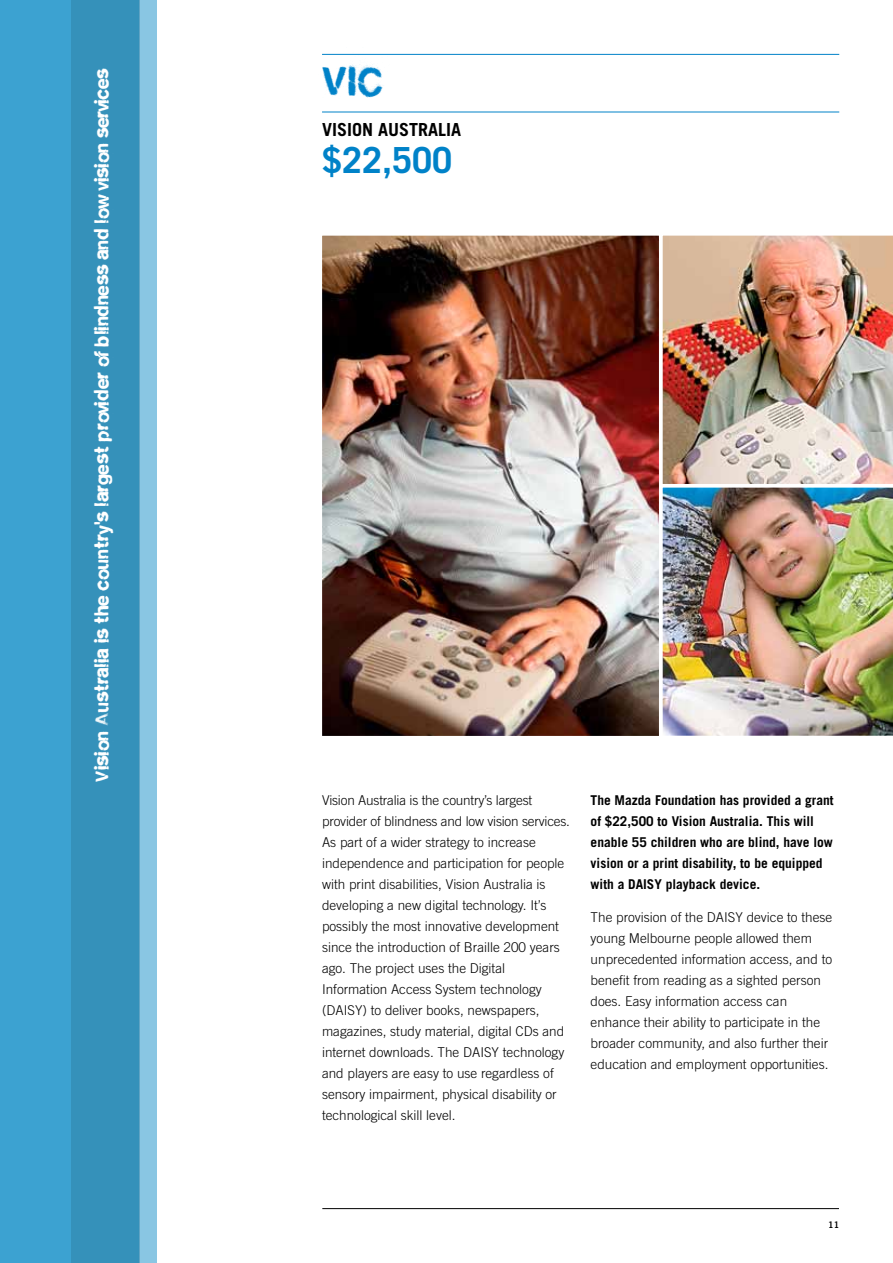
<style>
.page{position:relative;width:893px;height:1263px;background:#fff}
.page>*{position:absolute;margin:0;border:0;box-sizing:border-box;transform-origin:0 0}
.t1{font:46.5px "cityburn";color:#0082c8}
.t2{font:700 36px "Trade Gothic";color:#0082c8}
.t3{font:21px "cityburn";color:#fff}
.t4{font:700 18px "Trade Gothic";color:#000}
.t5{font:300 13.5px/21px "Trade Gothic";color:#000}
.t6{font:700 13.5px/21px "Trade Gothic";color:#000}
.t7{font:9px "Trade Gothic Bold Two";color:#000}
</style>
<div class="page">
<div style="left:0;top:0;width:156px;height:1263px;background:#3ca2d1"></div>
<hr style="left:322px;top:1208px;width:517px;height:1px;background:#000">
<hr style="left:322px;top:54px;width:517px;height:1px;background:#0082c8">
<hr style="left:322px;top:112px;width:517px;height:1px;background:#0082c8">
<div style="left:139px;top:0;width:17px;height:1263px;background:#89c6e3"></div>
<div style="left:71px;top:0;width:68px;height:1263px;background:#3591ba"></div>
<img style="left:662px;top:487px;width:231px;height:249px">
<img style="left:662px;top:235px;width:231px;height:249px">
<img style="left:323px;top:236px;width:335px;height:499px">
<div style="left:319px;top:232px;width:343px;height:507px;border:3px solid #fff"></div>
<h3 class="t3" style="left:89px;top:782px;width:721px;rotate:-90deg">Vision Australia isthe country'slargest provider of blindnessand low vision services</h3>
<h1 class="t1" style="left:322px;top:52px;width:62px">VIC</h1>
<h3 class="t4" style="left:322px;top:119px;width:141px">Visio n Australia</h3>
<h2 class="t2" style="left:322px;top:138px;width:132px">$22,500</h2>
<p class="t5" style="left:322px;top:789px;width:249px">Vision Australia is the country’s largest provider of blindness and low vision services.<br>As part of a wider strategy to increase independence and participation for people with print disabilities, Vision Australia is developing a new digital technology. It’s possibly the most innovative development since the introduction of Braille 200 years ago. The project uses the Digital Information Access System technology (DAISY) to deliver books, newspapers, magazines, study material, digital CDs and internet downloads. The DAISY technology and players are easy to use regardless of sensory impairment, physical disability or technological skill level.</p>
<p class="t6" style="left:591px;top:789px;width:244px">The Mazda Foundation has provided a grant of $22,500 to Vision Australia. This will enable 55 children who are blind, have low vision or a print disability, to be equipped with a DAISY playback device.</p>
<p class="t5" style="left:591px;top:907px;width:243px">The provision of the DAISY device to these young Melbourne people allowed them unprecedented information access, and to benefit from reading as a sighted person does. Easy information access can enhance their ability to participate in the broader community, and also further their education and employment opportunities.</p>
<p class="t7" style="left:828px;top:1219px;width:12px">11</p>
</div>
